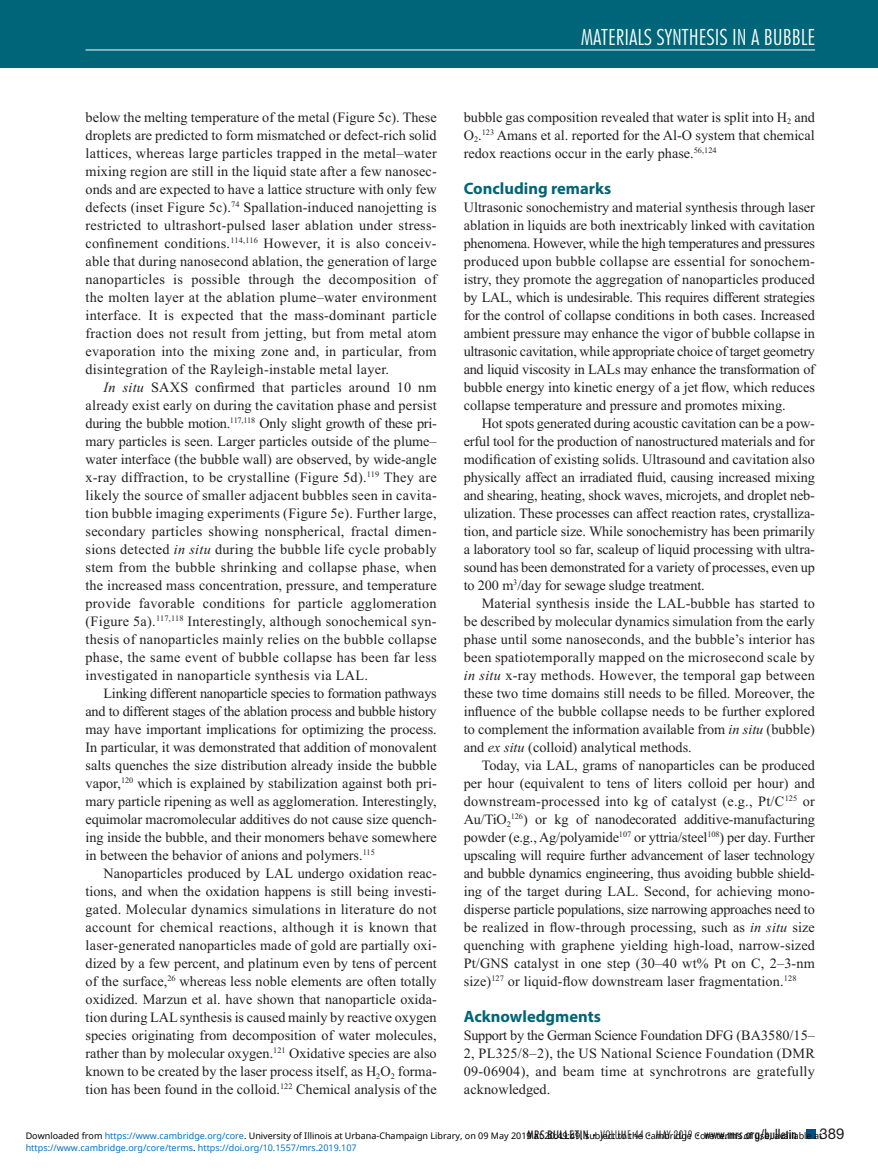
<style>
.page{position:relative;width:878px;height:1175px;background:#fff}
.page>*{position:absolute;margin:0;border:0;box-sizing:border-box;transform-origin:0 0}
.t1{font:300 condensed 22.5px "Futura BT";color:#fff}
.t2{font:700 16.5px "Myriad Pro";color:#006578}
.t3{font:15px "Helvetica Neue LT Std";color:#231f20}
.t4{font:14.25px/18px "Times New Roman";color:#231f20;text-align:justify}
.t5{font:500 condensed 13.5px "Futura BT";letter-spacing:.01em;color:#231f20}
.t6{font:9px "Noto Sans";color:#000}
.t7{font:9px "Noto Sans";color:#0172cf}
.s1{font-style:italic}
.s2{font-size:12px}
.s3{font-weight:300;font-size:7.5px}
.s4{font-weight:300;font-size:12px}
.s5{color:#0172cf}
.s6{color:#000}
</style>
<div class="page">
<div style="left:0;top:0;width:878px;height:68px;background:#006578"></div>
<hr style="left:86px;top:50px;width:729px;height:1px;background:#fff">
<div style="left:806px;top:1130px;width:9px;height:8px;background:#005081"></div>
<h1 class="t1" style="left:581px;top:23px;width:235px">MATERIALS SYNTHESIS IN A BUBBLE</h1>
<p class="t4" style="left:86px;top:108px;width:353px">below the melting temperature of the metal (Figure 5c). These droplets are predicted to form mismatched or defect-rich solid lattices, whereas large particles trapped in the metal–water mixing region are still in the liquid state after a few nanosec&shy;onds and are expected to have a lattice structure with only few defects (inset Figure 5c).<sup>74</sup> Spallation-induced nanojetting is restricted to ultrashort-pulsed laser ablation under stress&shy;confinement conditions.<sup>114,116</sup> However, it is also conceiv&shy;able that during nanosecond ablation, the generation of large nanoparticles is possible through the decomposition of the molten layer at the ablation plume–water environment interface. It is expected that the mass-dominant particle fraction does not result from jetting, but from metal atom evaporation into the mixing zone and, in particular, from disintegration of the Rayleigh-instable metal layer.</p>
<p class="t4" style="left:85px;top:378px;width:353px;text-indent:18px"><span class="s1">In situ</span> SAXS confirmed that particles around 10 nm already exist early on during the cavitation phase and persist during the bubble motion.<sup>117,118</sup> Only slight growth of these pri&shy;mary particles is seen. Larger particles outside of the plume– water interface (the bubble wall) are observed, by wide-angle x-ray diffraction, to be crystalline (Figure 5d).<sup>119</sup> They are likely the source of smaller adjacent bubbles seen in cavita&shy;tion bubble imaging experiments (Figure 5e). Further large, secondary particles showing nonspherical, fractal dimen&shy;sions detected <span class="s1">in situ</span> during the bubble life cycle probably stem from the bubble shrinking and collapse phase, when the increased mass concentration, pressure, and temperature provide favorable conditions for particle agglomeration (Figure 5a).<sup>117,118</sup> Interestingly, although sonochemical syn&shy;thesis of nanoparticles mainly relies on the bubble collapse phase, the same event of bubble collapse has been far less investigated in nanoparticle synthesis via LAL.</p>
<p class="t4" style="left:86px;top:684px;width:353px;text-indent:18px">Linking different nanoparticle species to formation pathways and to different stages of the ablation process and bubble history may have important implications for optimizing the process.<br>In particular, it was demonstrated that addition of monovalent salts quenches the size distribution already inside the bubble vapor,<sup>120</sup> which is explained by stabilization against both pri&shy;mary particle ripening as well as agglomeration. Interestingly, equimolar macromolecular additives do not cause size quench&shy;ing inside the bubble, and their monomers behave somewhere in between the behavior of anions and polymers.<sup>115</sup></p>
<p class="t4" style="left:85px;top:864px;width:353px;text-indent:18px">Nanoparticles produced by LAL undergo oxidation reac&shy;tions, and when the oxidation happens is still being investi&shy;gated. Molecular dynamics simulations in literature do not account for chemical reactions, although it is known that laser-generated nanoparticles made of gold are partially oxi&shy;dized by a few percent, and platinum even by tens of percent of the surface,<sup>26</sup> whereas less noble elements are often totally oxidized. Marzun et al. have shown that nanoparticle oxida&shy;tion during LAL synthesis is caused mainly by reactive oxygen species originating from decomposition of water molecules, rather than by molecular oxygen.<sup>121</sup> Oxidative species are also known to be created by the laser process itself, as H<sub>2</sub>O<sub>2</sub> forma&shy;tion has been found in the colloid.<sup>122</sup> Chemical analysis of the</p>
<p class="t4" style="left:463px;top:108px;width:353px">bubble gas composition revealed that water is split into H<sub>2</sub> and O<sub>2</sub>.<sup>123</sup> Amans et al. reported for the Al-O system that chemical redox reactions occur in the early phase.<sup>56,124</sup></p>
<p class="t2" style="left:464px;top:177px;width:149px">Concluding remarks</p>
<p class="t4" style="left:464px;top:198px;width:353px">Ultrasonic sonochemistry and material synthesis through laser ablation in liquids are both inextricably linked with cavitation phenomena. However, while the high temperatures and pressures produced upon bubble collapse are essential for sonochem&shy;istry, they promote the aggregation of nanoparticles produced by LAL, which is undesirable. This requires different strategies for the control of collapse conditions in both cases. Increased ambient pressure may enhance the vigor of bubble collapse in ultrasonic cavitation, while appropriate choice of target geometry and liquid viscosity in LALs may enhance the transformation of bubble energy into kinetic energy of a jet flow, which reduces collapse temperature and pressure and promotes mixing.</p>
<p class="t4" style="left:464px;top:414px;width:353px;text-indent:18px">Hot spots generated during acoustic cavitation can be a pow&shy;erful tool for the production of nanostructured materials and for modification of existing solids. Ultrasound and cavitation also physically affect an irradiated fluid, causing increased mixing and shearing, heating, shock waves, microjets, and droplet neb&shy;ulization. These processes can affect reaction rates, crystalliza&shy;tion, and particle size. While sonochemistry has been primarily a laboratory tool so far, scaleup of liquid processing with ultra&shy;sound has been demonstrated for a variety of processes, even up to 200 m<sup>3</sup>/day for sewage sludge treatment.</p>
<p class="t4" style="left:463px;top:594px;width:353px;text-indent:18px">Material synthesis inside the LAL-bubble has started to be described by molecular dynamics simulation from the early phase until some nanoseconds, and the bubble’s interior has been spatiotemporally mapped on the microsecond scale by <span class="s1">in situ</span> x-ray methods. However, the temporal gap between these two time domains still needs to be filled. Moreover, the influence of the bubble collapse needs to be further explored to complement the information available from <span class="s1">in situ</span> (bubble) and <span class="s1">ex situ</span> (colloid) analytical methods.</p>
<p class="t4" style="left:463px;top:756px;width:353px;text-indent:18px">Today, via LAL, grams of nanoparticles can be produced per hour (equivalent to tens of liters colloid per hour) and downstream-processed into kg of catalyst (e.g., Pt/C<sup>125</sup> or Au/TiO<sub>2</sub><sup>126</sup>) or kg of nanodecorated additive-manufacturing powder (e.g., Ag/polyamide<sup>107</sup> or yttria/steel<sup>108</sup>) per day. Further upscaling will require further advancement of laser technology and bubble dynamics engineering, thus avoiding bubble shield&shy;ing of the target during LAL. Second, for achieving mono&shy;disperse particle populations, size narrowing approaches need to be realized in flow-through processing, such as <span class="s1">in situ</span> size quenching with graphene yielding high-load, narrow-sized Pt/GNS catalyst in one step (30–40 wt% Pt on C, 2–3-nm size)<sup>127</sup> or liquid-flow downstream laser fragmentation.<sup>128</sup></p>
<p class="t2" style="left:464px;top:1005px;width:139px">Acknowledgments</p>
<p class="t4" style="left:464px;top:1026px;width:353px">Support by the German Science Foundation DFG (BA3580/15– 2, PL325/8–2), the US National Science Foundation (DMR 09-06904), and beam time at synchrotrons are gratefully acknowledged.</p>
<p class="t5" style="left:527px;top:1126px;width:271px"><span class="s2">MRS BULLETIN</span> <span class="s3">•</span> <span class="s4">VOLUME 44</span> <span class="s3">•</span> <span class="s4">MAY 2019</span> <span class="s3">•</span> www.mrs.org/bulletin</p>
<p class="t3" style="left:819px;top:1124px;width:27px">389</p>
<p class="t6" style="left:26px;top:1129px;width:798px">Downloaded from <span class="s5">https://www.cambridge.org/core</span>. University of Illinois at Urbana-Champaign Library, on 09 May 2019 at 20:49:49, subject to the Cambridge Core terms of use, available at</p>
<p class="t7" style="left:26px;top:1141px;width:332px">https://www.cambridge.org/core/terms<span class="s6">.</span> https://doi.org/10.1557/mrs.2019.107</p>
</div>
